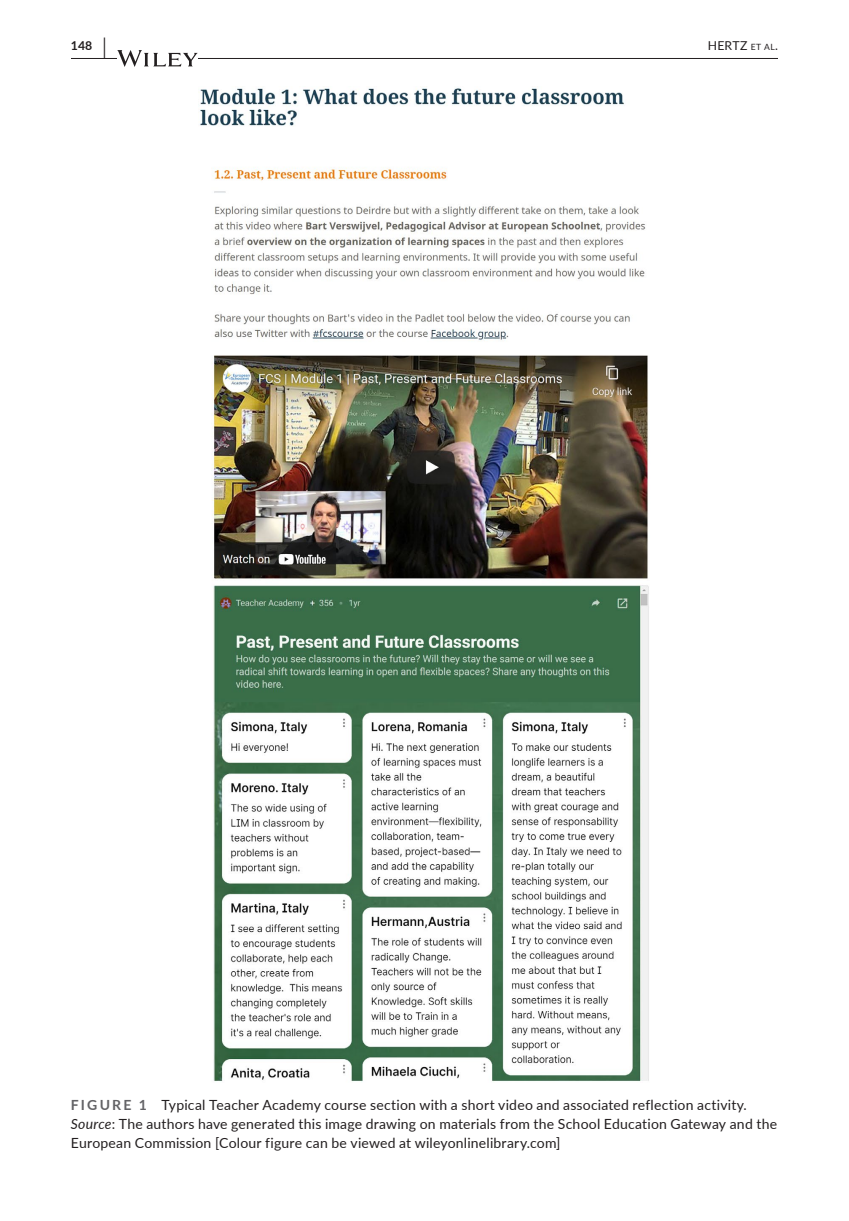
<style>
.page{position:relative;width:849px;height:1221px;background:#fff}
.page>*{position:absolute;margin:0;border:0;box-sizing:border-box;transform-origin:0 0}
.t1{font:14px/19.2px "Lato";letter-spacing:.015em;color:#231f20}
.t2{font:12.25px "Lato";letter-spacing:.015em;color:#231f20}
.t3{font:700 12.25px "Lato";color:#231f20}
.s1{font-size:22.75px}
.s2{font-size:8.58px}
.s3{font-weight:700;color:#636366}
.s4{font-style:italic}
</style>
<div class="page">
<hr style="left:71px;top:58px;width:706px;height:1px;background:#231f20">
<svg style="left:117px;top:50px;width:81px;height:17px"></svg>
<img style="left:200px;top:88px;width:449px;height:994px">
<p class="t3" style="left:71px;top:37px;width:36px">148 <span class="s1">|</span></p>
<p class="t2" style="left:707px;top:37px;width:71px">HERTZ <span class="s2">et al</span>.</p>
<p class="t1" style="left:71px;top:1094px;width:707px"><span class="s3">FIGURE 1</span> Typical Teacher Academy course section with a short video and associated reflection activity.<br><span class="s4">Source</span>: The authors have generated this image drawing on materials from the School Education Gateway and the<br>European Commission [Colour figure can be viewed at wileyonlinelibrary.com]</p>
</div>
